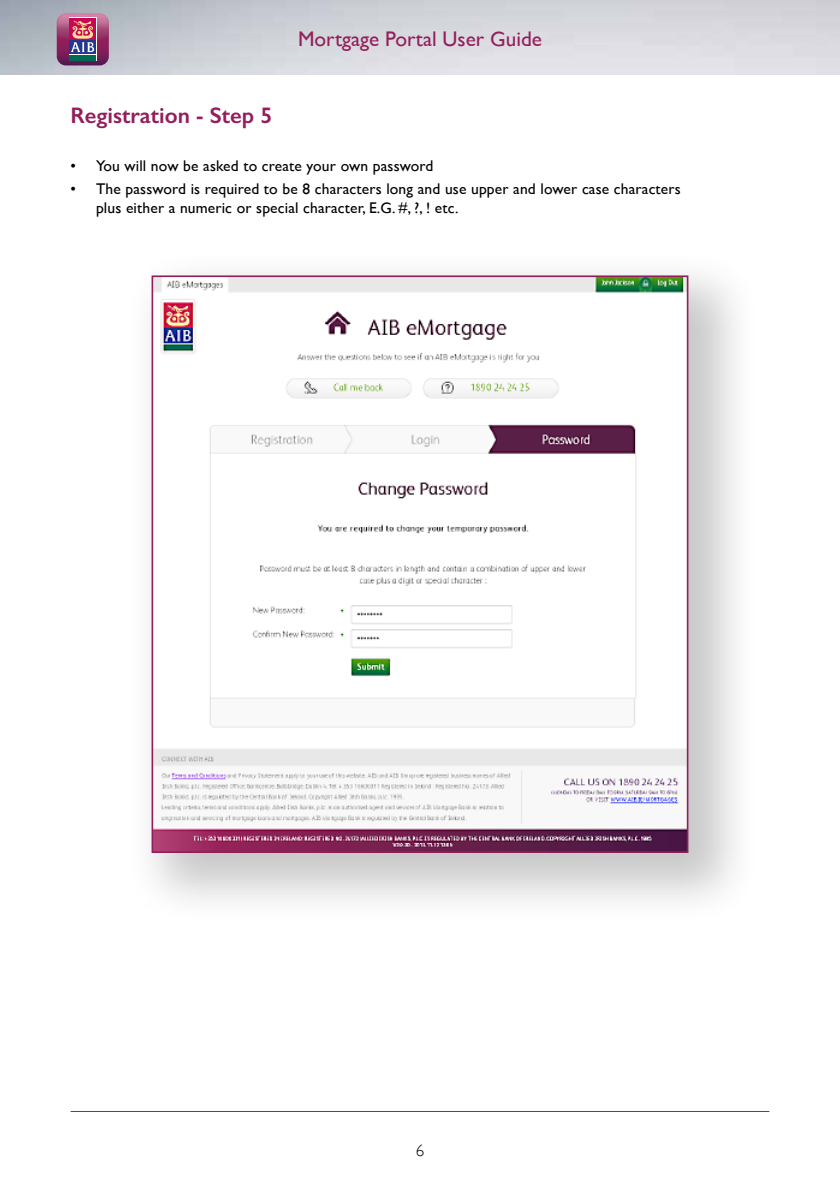
<style>
.page{position:relative;width:840px;height:1191px;background:#fff}
.page>*{position:absolute;margin:0;border:0;box-sizing:border-box;transform-origin:0 0}
.t1{font:600 22.6px "Gill Sans";color:#931e5b}
.t2{font:21.2px "Gill Sans";color:#931e5b}
.t3{font:300 17px "Gill Sans";color:#000}
.t4{font:15.6px/18.6px "Gill Sans";letter-spacing:.01em;color:#000}
</style>
<div class="page">
<svg style="left:57px;top:13px;width:52px;height:52px;background:#97527b"></svg>
<hr style="left:71px;top:1111px;width:697px;height:1px;background:#931e5b">
<div style="left:125px;top:249px;width:635px;height:676px;background:#000;opacity:.22"></div>
<img style="left:154px;top:278px;width:531px;height:572px">
<div style="left:151px;top:275px;width:537px;height:578px;border:2px solid #931e5b"></div>
<h2 class="t2" style="left:298px;top:27px;width:245px">Mortgage Portal User Guide</h2>
<h1 class="t1" style="left:71px;top:102px;width:203px">Registration - Step 5</h1>
<p class="t4" style="left:71px;top:157px;width:364px">• You will now be asked to create your own password</p>
<p class="t4" style="left:96px;top:179px;width:586px;text-indent:-25px">• The password is required to be 8 characters long and use upper and lower case characters plus either a numeric or special character, E.G. #, ?, ! etc.</p>
<p class="t3" style="left:415px;top:1137px;width:10px">6</p>
</div>
